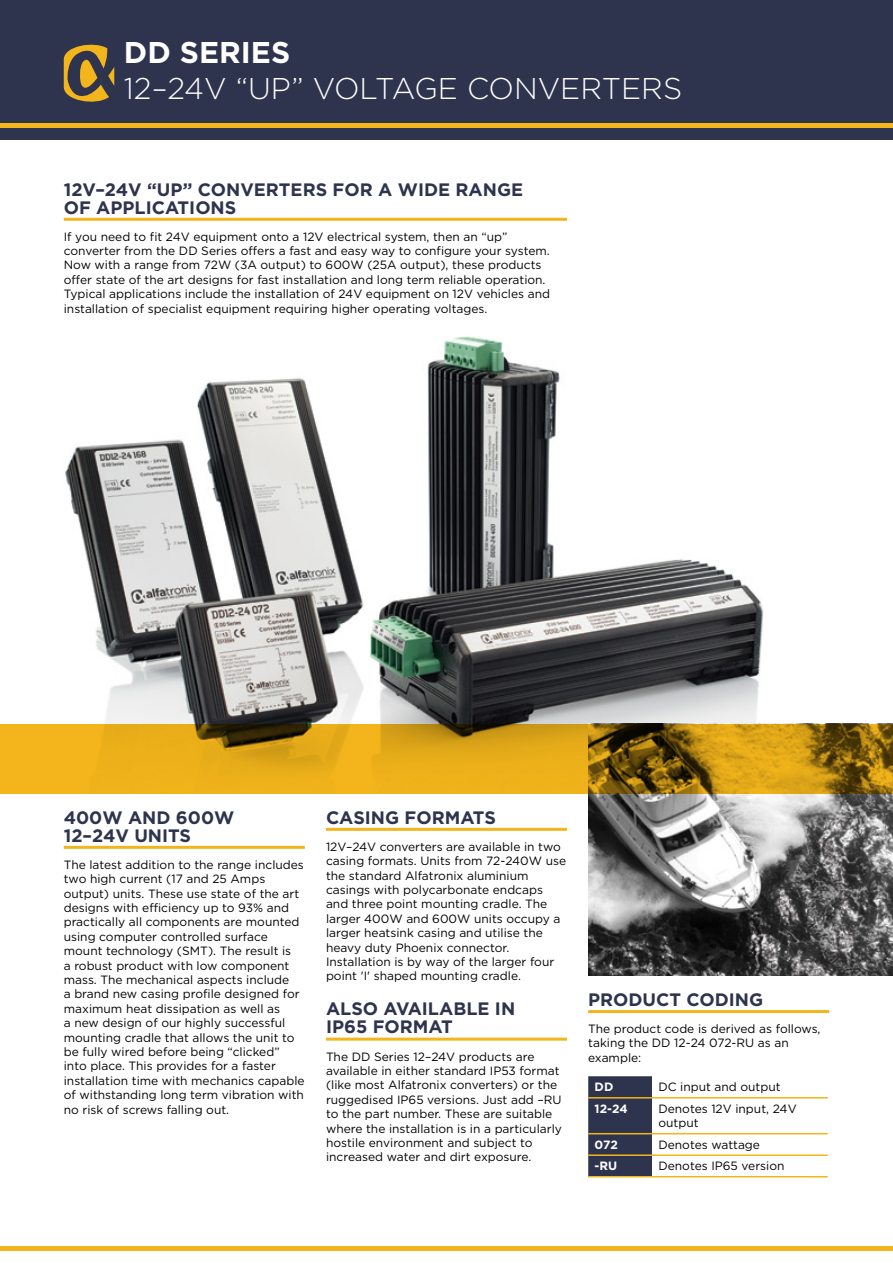
<style>
.page{position:relative;width:893px;height:1263px;background:#fff}
.page>*{position:absolute;margin:0;border:0;box-sizing:border-box;transform-origin:0 0}
.t1{font:300 30px "Gotham";color:#fff}
.t2{font:700 30px "Gotham";color:#fff}
.t3{font:700 18px/18px "Gotham";color:#2e344d}
.t4{font:12px/14.4px "Gotham";color:#000}
.t5{font:700 12px "Gotham";letter-spacing:-.015em;color:#fff}
</style>
<div class="page">
<div style="left:0;top:0;width:893px;height:140px;background:#2e344d"></div>
<hr style="left:0;top:123px;width:893px;height:4px;background:#f3b51b">
<hr style="left:64px;top:218px;width:503px;height:3px;background:#f3b51b">
<img style="left:65px;top:336px;width:764px;height:388px">
<hr style="left:64px;top:846px;width:241px;height:3px;background:#f3b51b">
<hr style="left:588px;top:1010px;width:241px;height:3px;background:#f3b51b">
<div style="left:588px;top:1076px;width:64px;height:100px;background:#2e344d"></div>
<hr style="left:588px;top:1176px;width:64px;height:1px;background:#f3b51b">
<hr style="left:652px;top:1176px;width:176px;height:1px;background:#f3b51b">
<hr style="left:588px;top:1097px;width:64px;height:1px;background:#f3b51b">
<hr style="left:652px;top:1097px;width:176px;height:1px;background:#f3b51b">
<hr style="left:588px;top:1133px;width:64px;height:1px;background:#f3b51b">
<hr style="left:652px;top:1133px;width:176px;height:1px;background:#f3b51b">
<hr style="left:588px;top:1154px;width:64px;height:2px;background:#f3b51b">
<hr style="left:652px;top:1154px;width:176px;height:2px;background:#f3b51b">
<hr style="left:326px;top:828px;width:241px;height:3px;background:#f3b51b">
<hr style="left:326px;top:1038px;width:241px;height:3px;background:#f3b51b">
<svg style="left:64px;top:45px;width:50px;height:57px"></svg>
<hr style="left:0;top:1246px;width:893px;height:4px;background:#f3b51b">
<img style="left:588px;top:793px;width:305px;height:183px">
<svg style="left:0;top:724px;width:893px;height:69px;background:#c79415"></svg>
<h1 class="t2" style="left:124px;top:35px;width:168px">DD SERIES</h1>
<h1 class="t1" style="left:124px;top:72px;width:560px">12–24V “UP” VOLTAGE CONVERTERS</h1>
<h2 class="t3" style="left:64px;top:180px;width:461px">12V–24V “UP” CONVERTERS FOR A WIDE RANGE<br>OF APPLICATIONS</h2>
<p class="t4" style="left:64px;top:229px;width:488px">If you need to fit 24V equipment onto a 12V electrical system, then an “up” converter from the DD Series offers a fast and easy way to configure your system.<br>Now with a range from 72W (3A output) to 600W (25A output), these products offer state of the art designs for fast installation and long term reliable operation.<br>Typical applications include the installation of 24V equipment on 12V vehicles and installation of specialist equipment requiring higher operating voltages.</p>
<h2 class="t3" style="left:64px;top:808px;width:171px">400W AND 600W<br>12–24V UNITS</h2>
<p class="t4" style="left:64px;top:857px;width:242px">The latest addition to the range includes two high current (17 and 25 Amps output) units. These use state of the art designs with efficiency up to 93% and practically all components are mounted using computer controlled surface mount technology (SMT). The result is<br>a robust product with low component mass. The mechanical aspects include<br>a brand new casing profile designed for maximum heat dissipation as well as<br>a new design of our highly successful mounting cradle that allows the unit to be fully wired before being “clicked” into place. This provides for a faster installation time with mechanics capable of withstanding long term vibration with no risk of screws falling out.</p>
<h2 class="t3" style="left:326px;top:808px;width:13px">CASING</h2>
<h2 class="t3" style="left:405px;top:808px;width:14px">FOR</h2>
<h2 class="t3" style="left:445px;top:808px;width:29px">MATS</h2>
<p class="t4" style="left:326px;top:839px;width:242px">12V–24V converters are available in two casing formats. Units from 72-240W use the standard Alfatronix aluminium casings with polycarbonate endcaps and three point mounting cradle. The larger 400W and 600W units occupy a larger heatsink casing and utilise the heavy duty Phoenix connector.<br>Installation is by way of the larger four point 'I' shaped mounting cradle.</p>
<h2 class="t3" style="left:326px;top:999px;width:191px">ALSO AVAILABLE IN<br>IP65 FORMAT</h2>
<p class="t4" style="left:326px;top:1049px;width:237px">The DD Series 12–24V products are available in either standard IP53 format (like most Alfatronix converters) or the ruggedised IP65 versions. Just add –RU to the part number. These are suitable where the installation is in a particularly hostile environment and subject to increased water and dirt exposure.</p>
<h2 class="t3" style="left:588px;top:990px;width:177px">PRODUCT CODING</h2>
<p class="t4" style="left:588px;top:1021px;width:234px">The product code is derived as follows, taking the DD 12-24 072-RU as an example:</p>
<p class="t5" style="left:595px;top:1080px;width:10px">DD</p>
<p class="t4" style="left:658px;top:1080px;width:124px">DC input and output</p>
<p class="t5" style="left:595px;top:1102px;width:34px">12-24</p>
<p class="t4" style="left:658px;top:1101px;width:140px">Denotes 12V input, 24V output</p>
<p class="t5" style="left:595px;top:1138px;width:25px">072</p>
<p class="t4" style="left:658px;top:1137px;width:103px">Denotes wattage</p>
<p class="t5" style="left:595px;top:1159px;width:14px">-RU</p>
<p class="t4" style="left:658px;top:1159px;width:128px">Denotes IP65 version</p>
</div>
